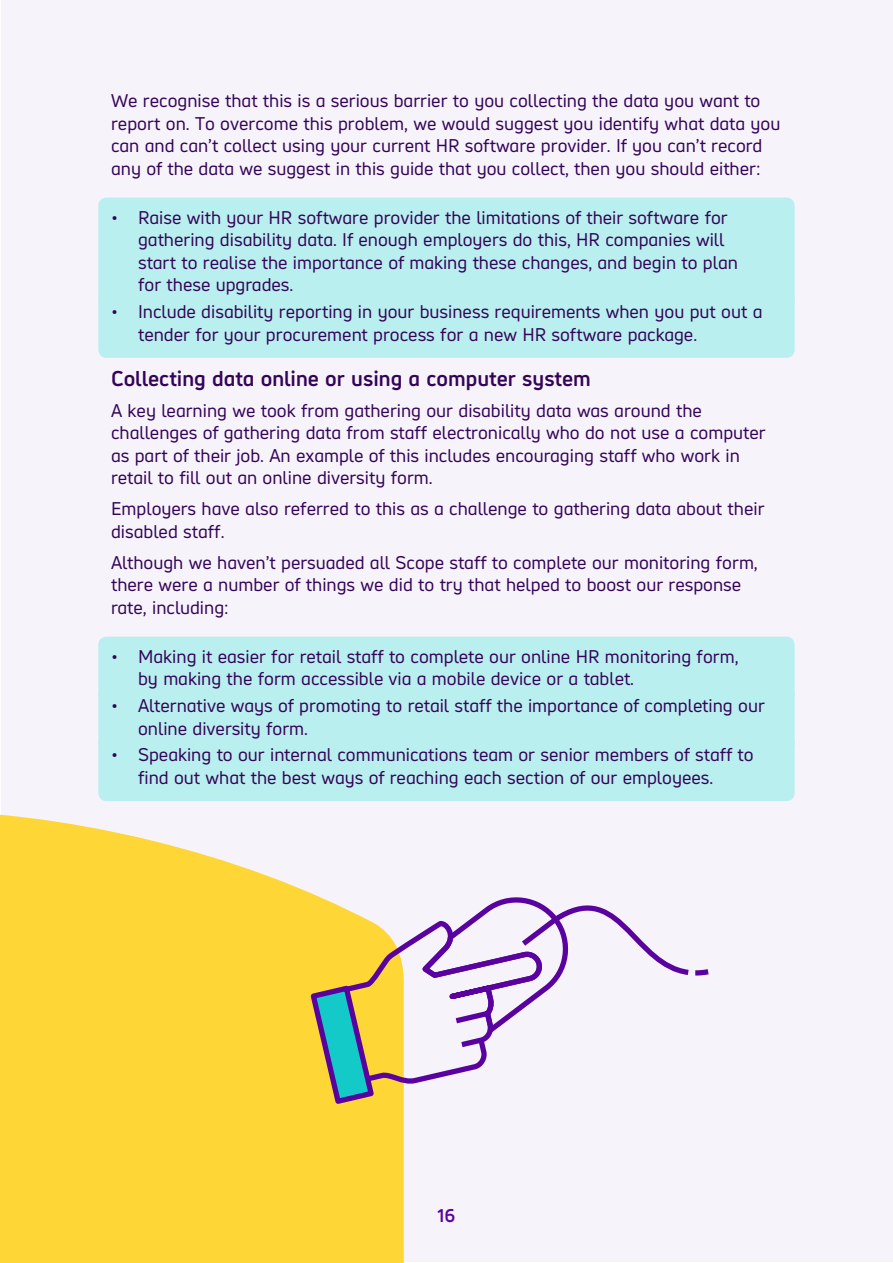
<style>
.page{position:relative;width:893px;height:1263px;background:#fff}
.page>*{position:absolute;margin:0;border:0;box-sizing:border-box;transform-origin:0 0}
.t1{font:700 21px "Hargreaves";color:#340458}
.t2{font:18px/22.5px "Hargreaves";color:#340458}
.t3{font:700 18px "Hargreaves";color:#59039e}
</style>
<div class="page">
<div style="left:1px;top:1px;width:891px;height:1261px;background:#f6f3fa"></div>
<svg style="left:0;top:814px;width:404px;height:449px;fill:#fed636"></svg>
<div style="left:98px;top:198px;width:697px;height:111px;background:#b9efef;border-radius:9px"></div>
<div style="left:98px;top:292px;width:697px;height:66px;background:#b9efef;border-radius:9px"></div>
<div style="left:98px;top:637px;width:697px;height:66px;background:#b9efef;border-radius:9px"></div>
<div style="left:98px;top:686px;width:697px;height:66px;background:#b9efef;border-radius:9px"></div>
<div style="left:98px;top:735px;width:697px;height:66px;background:#b9efef;border-radius:9px"></div>
<svg style="left:341px;top:880px;width:368px;height:209px"></svg>
<svg style="left:307px;top:982px;width:70px;height:125px"></svg>
<svg style="left:417px;top:893px;width:158px;height:158px"></svg>
<p class="t2" style="left:111px;top:89px;width:671px">We recognise that this is a serious barrier to you collecting the data you want to report on. To overcome this problem, we would suggest you identify what data you can and can’t collect using your current HR software provider. If you can’t record any of the data we suggest in this guide that you collect, then you should either:</p>
<p class="t2" style="left:138px;top:206px;width:601px;text-indent:-27px">• Raise with your HR software provider the limitations of their software for gathering disability data. If enough employers do this, HR companies will start to realise the importance of making these changes, and begin to plan for these upgrades.</p>
<p class="t2" style="left:138px;top:300px;width:626px;text-indent:-27px">• Include disability reporting in your business requirements when you put out a tender for your procurement process for a new HR software package.</p>
<p class="t1" style="left:111px;top:364px;width:481px">Collecting data online or using a computer system</p>
<p class="t2" style="left:111px;top:399px;width:656px">A key learning we took from gathering our disability data was around the challenges of gathering data from staff electronically who do not use a computer as part of their job. An example of this includes encouraging staff who work in retail to fill out an online diversity form.</p>
<p class="t2" style="left:111px;top:497px;width:655px">Employers have also referred to this as a challenge to gathering data about their disabled staff.</p>
<p class="t2" style="left:111px;top:551px;width:648px">Although we haven’t persuaded all Scope staff to complete our monitoring form, there were a number of things we did to try that helped to boost our response rate, including:</p>
<p class="t2" style="left:138px;top:645px;width:602px;text-indent:-27px">• Making it easier for retail staff to complete our online HR monitoring form, by making the form accessible via a mobile device or a tablet.</p>
<p class="t2" style="left:138px;top:694px;width:628px;text-indent:-27px">• Alternative ways of promoting to retail staff the importance of completing our online diversity form.</p>
<p class="t2" style="left:138px;top:743px;width:617px;text-indent:-27px">• Speaking to our internal communications team or senior members of staff to find out what the best ways of reaching each section of our employees.</p>
<p class="t3" style="left:438px;top:1204px;width:19px">16</p>
</div>
